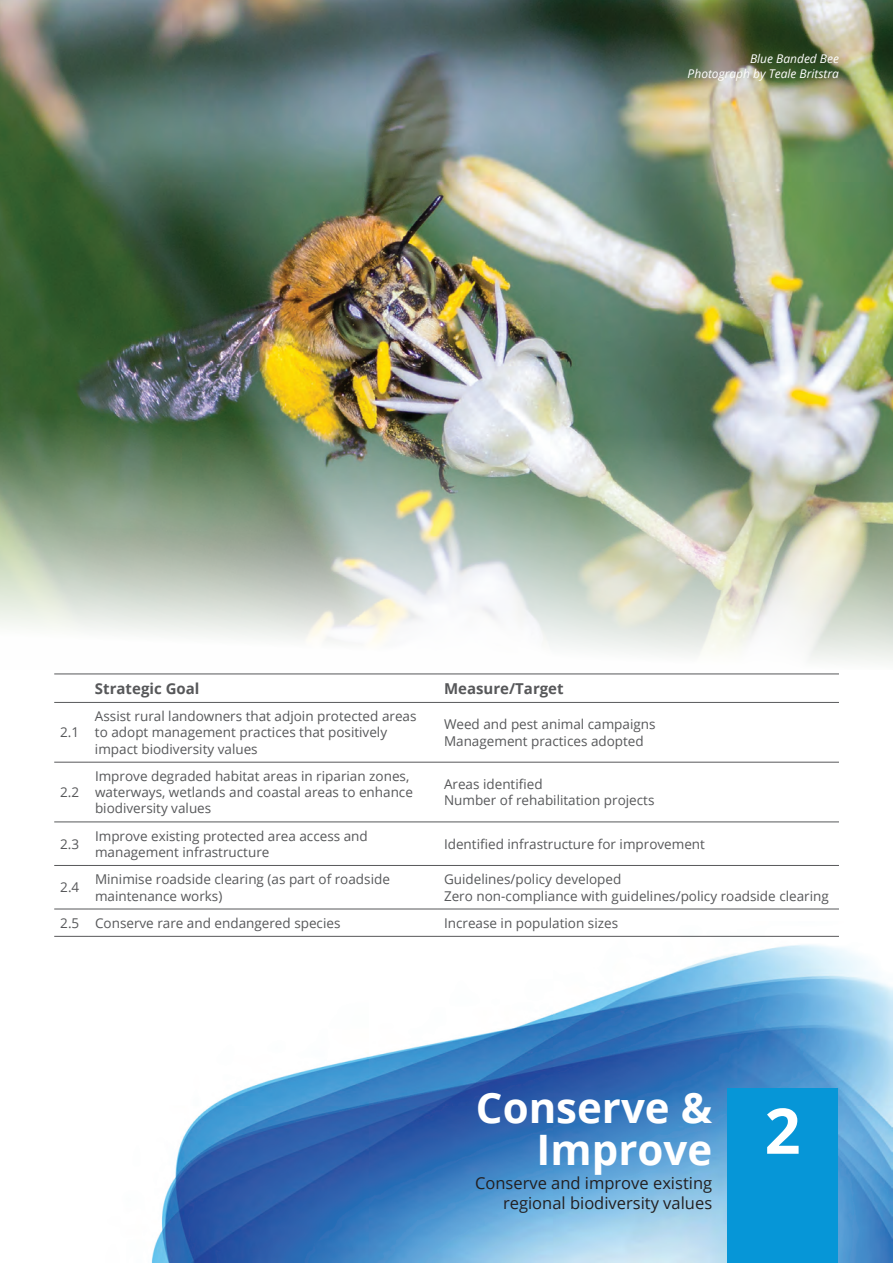
<style>
.page{position:relative;width:893px;height:1263px;background:#fff}
.page>*{position:absolute;margin:0;border:0;box-sizing:border-box;transform-origin:0 0}
.t1{font:700 63px "Open Sans";color:#fff}
.t2{font:700 42px/42px "Open Sans";color:#fff;text-align:right}
.t3{font:16.5px/19.8px "Open Sans";color:#231f20;text-align:right}
.t4{font:700 15px "Open Sans";color:#57585a}
.t5{font:13.5px/16.2px "Open Sans";color:#57585a}
.t6{font:italic 12px/14.4px "Open Sans";color:#fff;text-align:right}
</style>
<div class="page">
<img style="left:54px;top:673px;width:839px;height:590px">
<div style="left:727px;top:1088px;width:111px;height:175px;background:#0696d7"></div>
<hr style="left:54px;top:674px;width:35px;height:1px;background:#57585a">
<hr style="left:89px;top:674px;width:349px;height:1px;background:#57585a">
<hr style="left:438px;top:674px;width:401px;height:1px;background:#57585a">
<hr style="left:54px;top:702px;width:35px;height:1px;background:#57585a">
<hr style="left:89px;top:702px;width:349px;height:1px;background:#57585a">
<hr style="left:438px;top:702px;width:401px;height:1px;background:#57585a">
<hr style="left:89px;top:762px;width:349px;height:1px;background:#57585a">
<hr style="left:438px;top:762px;width:401px;height:1px;background:#57585a">
<hr style="left:89px;top:822px;width:349px;height:1px;background:#57585a">
<hr style="left:438px;top:822px;width:401px;height:1px;background:#57585a">
<hr style="left:89px;top:865px;width:349px;height:1px;background:#57585a">
<hr style="left:438px;top:865px;width:401px;height:1px;background:#57585a">
<hr style="left:89px;top:909px;width:349px;height:1px;background:#57585a">
<hr style="left:438px;top:909px;width:401px;height:1px;background:#57585a">
<hr style="left:89px;top:936px;width:349px;height:1px;background:#57585a">
<hr style="left:438px;top:936px;width:401px;height:1px;background:#57585a">
<hr style="left:54px;top:762px;width:35px;height:1px;background:#57585a">
<hr style="left:54px;top:822px;width:35px;height:1px;background:#57585a">
<hr style="left:54px;top:865px;width:35px;height:1px;background:#57585a">
<hr style="left:54px;top:909px;width:35px;height:1px;background:#57585a">
<hr style="left:54px;top:936px;width:35px;height:1px;background:#57585a">
<img style="left:0;top:0;width:893px;height:662px">
<p class="t6" style="left:688px;top:51px;width:153px">Blue Banded Bee<br>Photograph by Teale Britstra</p>
<p class="t5" style="left:60px;top:724px;width:21px">2.1</p>
<p class="t5" style="left:60px;top:784px;width:21px">2.2</p>
<p class="t4" style="left:95px;top:678px;width:106px">Strategic Goal</p>
<p class="t4" style="left:444px;top:678px;width:121px">Measure/Target</p>
<p class="t5" style="left:95px;top:708px;width:323px">Assist rural landowners that adjoin protected areas to adopt management practices that positively impact biodiversity values</p>
<p class="t5" style="left:444px;top:716px;width:213px">Weed and pest animal campaigns<br>Management practices adopted</p>
<p class="t5" style="left:95px;top:768px;width:319px">Improve degraded habitat areas in riparian zones, waterways, wetlands and coastal areas to enhance biodiversity values</p>
<p class="t5" style="left:444px;top:776px;width:212px">Areas identified<br>Number of rehabilitation projects</p>
<p class="t5" style="left:60px;top:835px;width:21px">2.3</p>
<p class="t5" style="left:95px;top:827px;width:274px">Improve existing protected area access and management infrastructure</p>
<p class="t5" style="left:444px;top:835px;width:262px">Identified infrastructure for improvement</p>
<p class="t5" style="left:60px;top:879px;width:21px">2.4</p>
<p class="t5" style="left:95px;top:871px;width:296px">Minimise roadside clearing (as part of roadside maintenance works)</p>
<p class="t5" style="left:444px;top:871px;width:386px">Guidelines/policy developed<br>Zero non-compliance with guidelines/policy roadside clearing</p>
<p class="t5" style="left:60px;top:914px;width:282px">2.5 Conserve rare and endangered species</p>
<p class="t5" style="left:444px;top:914px;width:176px">Increase in population sizes</p>
<h2 class="t2" style="left:476px;top:1085px;width:238px">Conserve &amp;<br>Improve</h2>
<p class="t3" style="left:475px;top:1172px;width:239px">Conserve and improve existing regional biodiversity values</p>
<h1 class="t1" style="left:765px;top:1086px;width:37px">2</h1>
</div>
